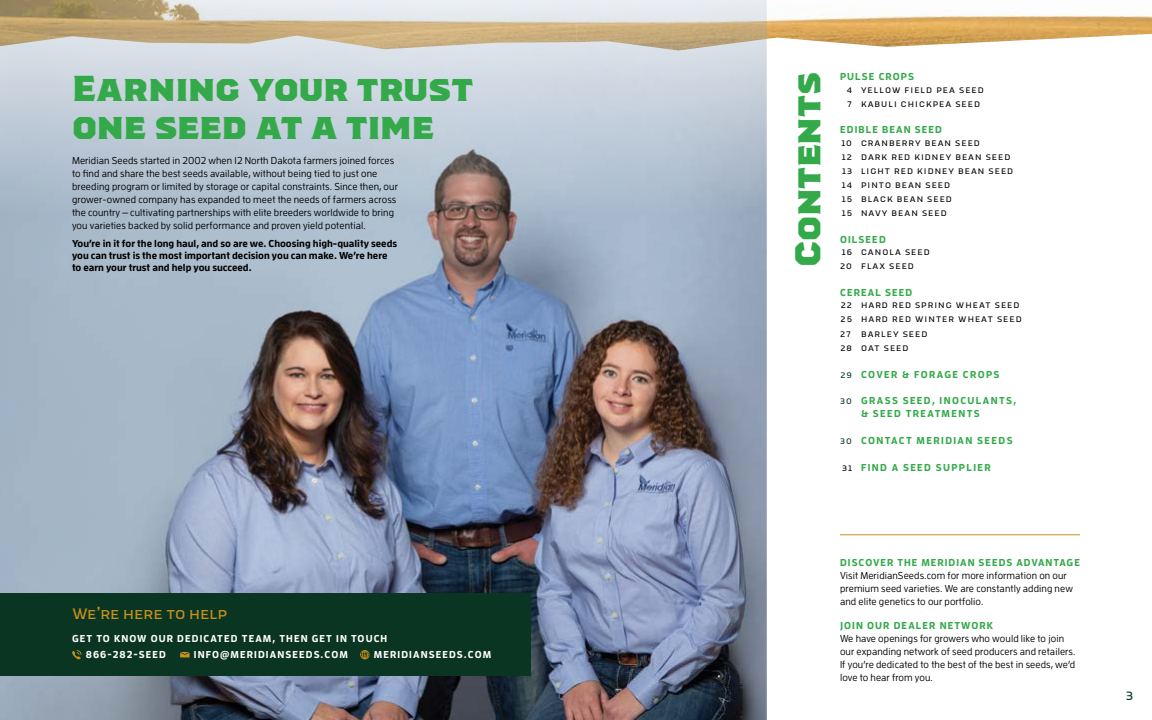
<style>
.page{position:relative;width:1152px;height:720px;background:#fff}
.page>*{position:absolute;margin:0;border:0;box-sizing:border-box;transform-origin:0 0}
.t1{font:900 36px/38px "Worker";letter-spacing:-.005em;color:#34a94a}
.t2{font:15px "Worker";color:#c7911b}
.t3{font:12px "Worker";color:#0b3523}
.t4{font:500 10px/13px "Enzo OT";letter-spacing:.01em;color:#000}
.t5{font:700 10px/12px "Enzo OT";color:#000}
.t6{font:700 10px/12.5px "Enzo OT";letter-spacing:.14em;color:#34a94a}
.t7{font:700 10px "Enzo OT";letter-spacing:.11em;color:#34a94a}
.t8{font:700 10px/16px "Enzo OT";letter-spacing:.11em;color:#fff}
.t9{font:8px/14.1px "Worker";letter-spacing:.13em;color:#000}
.s1{font-family:"Worker";font-weight:400;font-size:8px;color:#0b3523}
.s2{font-family:"Worker";font-weight:400;font-size:8px;color:#000}
</style>
<div class="page">
<img style="left:767px;top:15px;width:385px;height:32px">
<img style="left:0;top:0;width:767px;height:720px">
<hr style="left:840px;top:534px;width:240px;height:1px;background:#c7911b">
<div style="left:0;top:593px;width:531px;height:82px;background:#0b3523"></div>
<svg style="left:72px;top:650px;width:10px;height:9px"></svg>
<svg style="left:180px;top:652px;width:10px;height:5px"></svg>
<svg style="left:360px;top:650px;width:10px;height:9px"></svg>
<h1 class="t1" style="left:72px;top:70px;width:403px">Earning your trust one seed at a time</h1>
<p class="t4" style="left:72px;top:154px;width:327px">Meridian Seeds started in 2002 when 12 North Dakota farmers joined forces to find and share the best seeds available, without being tied to just one breeding program or limited by storage or capital constraints. Since then, our grower-owned company has expanded to meet the needs of farmers across the country — cultivating partnerships with elite breeders worldwide to bring you varieties backed by solid performance and proven yield potential.</p>
<p class="t5" style="left:72px;top:237px;width:327px">You’re in it for the long haul, and so are we. Choosing high-quality seeds you can trust is the most important decision you can make. We’re here to earn your trust and help you succeed.</p>
<h2 class="t2" style="left:72px;top:606px;width:157px">We’re here to help</h2>
<p class="t8" style="left:86px;top:631px;width:303px;text-indent:-14px">GET TO KNOW OUR DEDICATED TEAM, THEN GET IN TOUCH<br>866-282-SEED</p>
<p class="t8" style="left:194px;top:647px;width:156px">INFO@MERIDIANSEEDS.COM</p>
<p class="t8" style="left:374px;top:647px;width:119px">MERIDIANSEEDS.COM</p>
<h1 class="t1" style="left:790px;top:267px;width:196px;rotate:-90deg">Contents</h1>
<p class="t7" style="left:840px;top:71px;width:75px">PULSE CROPS</p>
<p class="t9" style="left:847px;top:83px;width:139px">4 YELLOW FIELD PEA SEED<br>7 KABULI CHICKPEA SEED</p>
<p class="t7" style="left:840px;top:124px;width:103px">EDIBLE BEAN SEED</p>
<p class="t9" style="left:841px;top:136px;width:173px">10 CRANBERRY BEAN SEED<br>12 DARK RED KIDNEY BEAN SEED<br>13 LIGHT RED KIDNEY BEAN SEED<br>14 PINTO BEAN SEED<br>15 BLACK BEAN SEED<br>15 NAVY BEAN SEED</p>
<p class="t7" style="left:840px;top:233px;width:47px">OILSEED</p>
<p class="t9" style="left:840px;top:246px;width:91px">16 CANOLA SEED<br>20 FLAX SEED</p>
<p class="t7" style="left:840px;top:286px;width:74px">CEREAL SEED</p>
<p class="t9" style="left:840px;top:299px;width:183px">22 HARD RED SPRING WHEAT SEED<br>25 HARD RED WINTER WHEAT SEED<br>27</p>
<p class="t9" style="left:841px;top:327px;width:88px;text-indent:21px">BARLEY SEED<br>28 OAT SEED</p>
<p class="t6" style="left:840px;top:368px;width:160px"><span class="s1">29</span> COVER &amp; FORAGE CROPS</p>
<p class="t6" style="left:861px;top:395px;width:157px;text-indent:-21px"><span class="s1">30</span> GRASS SEED, INOCULANTS, &amp; SEED TREATMENTS</p>
<p class="t6" style="left:840px;top:434px;width:174px"><span class="s1">30</span> CONTACT MERIDIAN SEEDS</p>
<p class="t6" style="left:842px;top:461px;width:150px"><span class="s2">31</span> FIND A SEED SUPPLIER</p>
<p class="t7" style="left:840px;top:557px;width:241px">DISCOVER THE MERIDIAN SEEDS ADVANTAGE</p>
<p class="t4" style="left:840px;top:569px;width:234px">Visit MeridianSeeds.com for more information on our premium seed varieties. We are constantly adding new and elite genetics to our portfolio.</p>
<p class="t7" style="left:840px;top:620px;width:155px">JOIN OUR DEALER NETWORK</p>
<p class="t4" style="left:840px;top:632px;width:237px">We have openings for growers who would like to join our expanding network of seed producers and retailers.<br>If you’re dedicated to the best of the best in seeds, we’d love to hear from you.</p>
<p class="t3" style="left:1126px;top:689px;width:9px">3</p>
</div>
